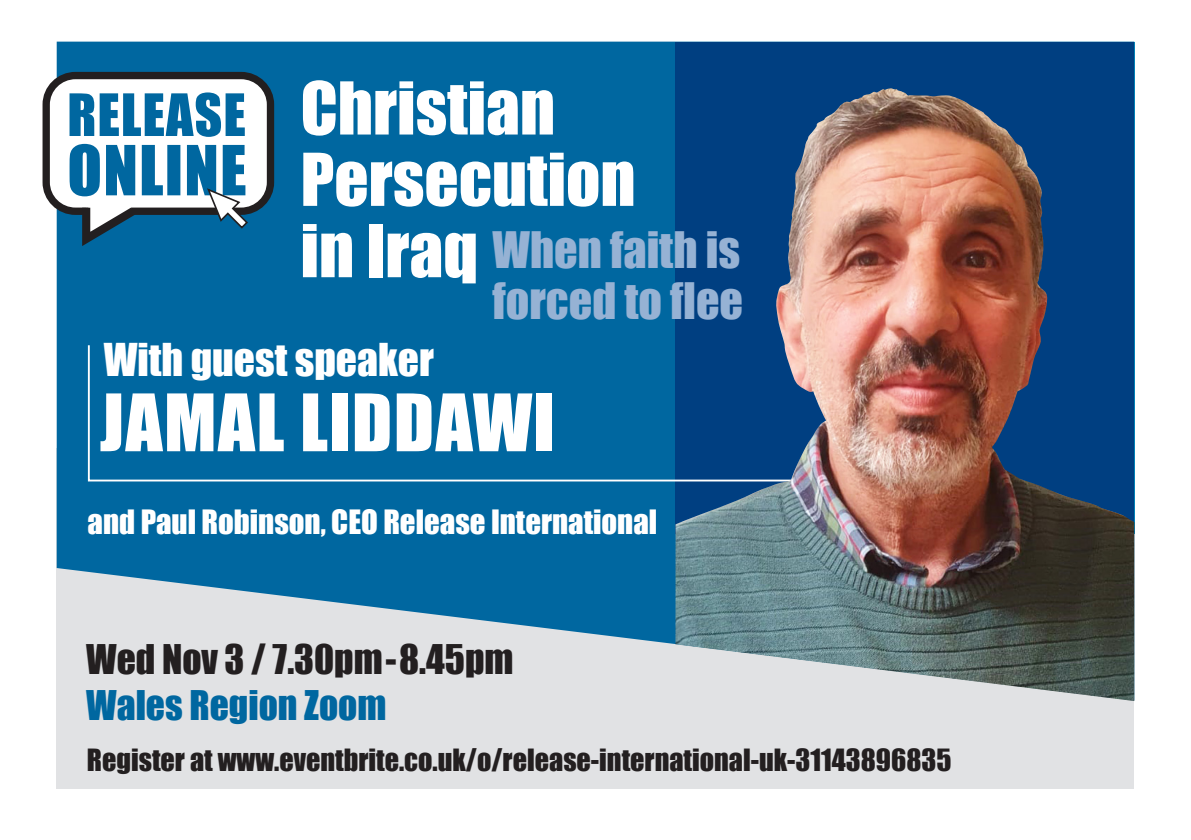
<style>
.page{position:relative;width:1191px;height:840px;background:#fff}
.page>*{position:absolute;margin:0;border:0;box-sizing:border-box;transform-origin:0 0}
.t1{font:73px "Impact";letter-spacing:.02em;color:#fff}
.t2{font:67.2px/71.2px "Impact";color:#fff}
.t3{font:46.2px/50.4px "Impact";color:#96b2d4}
.t4{font:41.6px "Impact";color:#fff}
.t5{font:37.6px/45.6px "Impact";color:#231f20}
.t6{font:30.8px "Impact";color:#fff}
.t7{font:28.2px "Impact";color:#231f20}
.s1{color:#0067a0}
</style>
<div class="page">
<div style="left:57px;top:448px;width:1077px;height:340px;background:#e1e2e4"></div>
<svg style="left:57px;top:42px;width:618px;height:602px;fill:#0067a0"></svg>
<div style="left:675px;top:42px;width:459px;height:491px;background:#003f81"></div>
<div style="left:46px;top:75px;width:224px;height:136px;background:#fff;border-radius:29px"></div>
<div style="left:43px;top:72px;width:231px;height:143px;border:7px solid #231f20;border-radius:29px"></div>
<svg style="left:70px;top:92px;width:175px;height:45px"></svg>
<svg style="left:70px;top:144px;width:179px;height:109px"></svg>
<div style="left:87px;top:343px;width:588px;height:139px;background:#0067a0"></div>
<img style="left:675px;top:89px;width:459px;height:611px">
<p class="t2" style="left:300px;top:71px;width:336px">Christian<br>Persecution in Iraq</p>
<p class="t3" style="left:492px;top:224px;width:252px">When faith is forced to flee</p>
<p class="t4" style="left:104px;top:327px;width:332px">With guest speaker</p>
<p class="t1" style="left:100px;top:365px;width:456px">JAMAL LIDDAWI</p>
<p class="t6" style="left:88px;top:498px;width:571px">and Paul Robinson, CEO Release International</p>
<p class="t5" style="left:86px;top:635px;width:429px">Wed Nov 3 / 7.30pm-8.45pm<br><span class="s1">Wales Region Zoom</span></p>
<p class="t7" style="left:87px;top:738px;width:866px">Register at www.eventbrite.co.uk/o/release-international-uk-31143896835</p>
</div>
